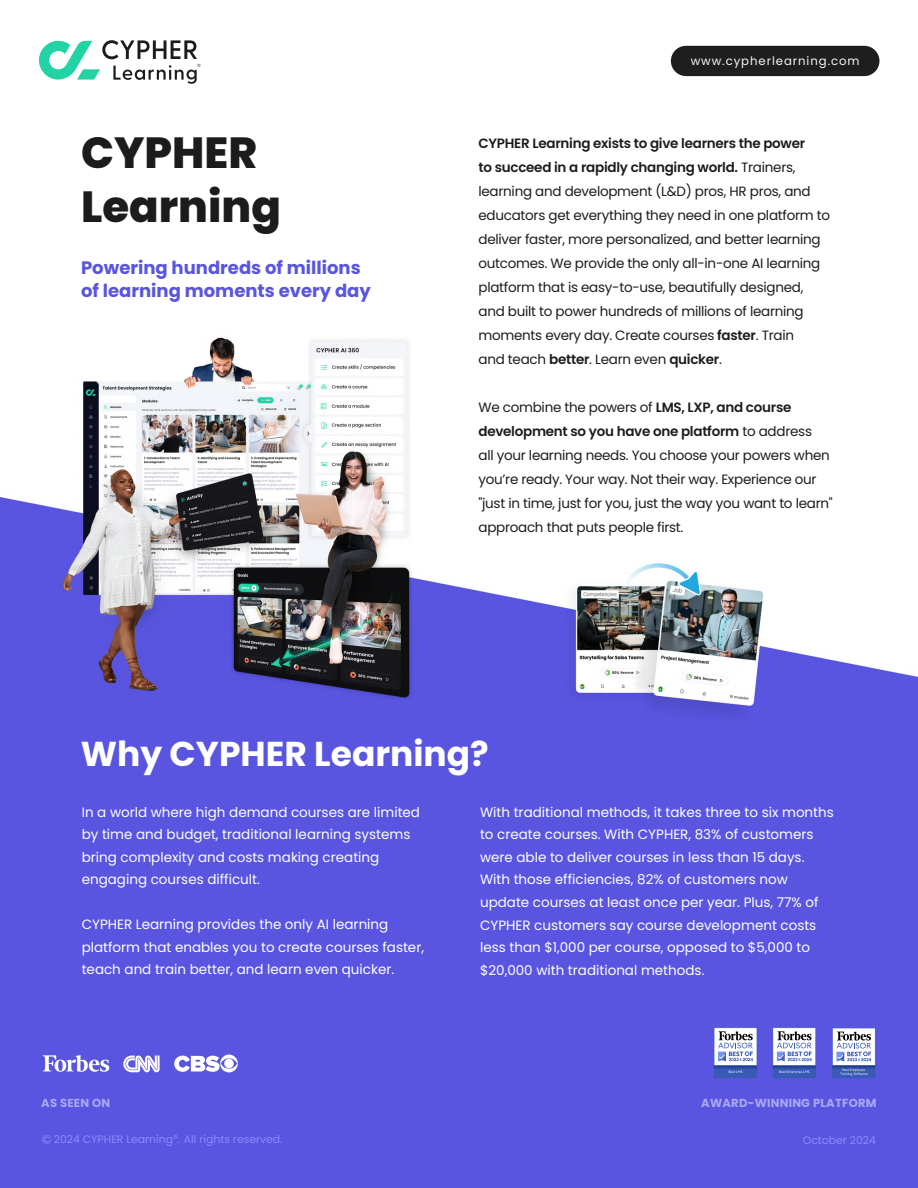
<style>
.page{position:relative;width:918px;height:1188px;background:#fff}
.page>*{position:absolute;margin:0;border:0;box-sizing:border-box;transform-origin:0 0}
.t1{font:800 43.5px/54px "Poppins";color:#1c1c1c}
.t2{font:700 34.5px "Poppins";color:#fff}
.t3{font:700 18px/24px "Poppins";color:#5955e0}
.t4{font:13.5px/24px "Poppins";letter-spacing:-.02em;color:#1b1c1c}
.t5{font:13.5px/22.5px "Poppins";color:#fff}
.t6{font:11.7px "Poppins";letter-spacing:.08em;color:#f5f5f5}
.t7{font:700 11.55px "Poppins";letter-spacing:.02em;color:#a8a8f6}
.t8{font:10.8px "Poppins";color:#8a8aff}
.s1{font-weight:600}
.s2{font-size:13.05px}
.s3{font-family:"Koz Go Pr 6 N"}
</style>
<div class="page">
<div style="left:671px;top:46px;width:208px;height:30px;background:#1e1e1e;border-radius:15px"></div>
<div style="left:0;top:753px;width:918px;height:435px;background:#5955e0"></div>
<img style="left:0;top:337px;width:918px;height:416px">
<svg style="left:174px;top:1055px;width:64px;height:17px"></svg>
<svg style="left:123px;top:1056px;width:37px;height:16px"></svg>
<svg style="left:43px;top:1055px;width:66px;height:17px"></svg>
<svg style="left:39px;top:40px;width:161px;height:44px"></svg>
<svg style="left:714px;top:1028px;width:43px;height:50px"></svg>
<svg style="left:773px;top:1028px;width:43px;height:50px"></svg>
<svg style="left:832px;top:1028px;width:43px;height:50px"></svg>
<h1 class="t1" style="left:81px;top:126px;width:201px">CYPHER<br>Learning</h1>
<h3 class="t3" style="left:81px;top:255px;width:291px">Powering hundreds of millions of learning moments every day</h3>
<p class="t6" style="left:691px;top:54px;width:170px">www.cypherlearning.com</p>
<p class="t4" style="left:479px;top:131px;width:353px"><span class="s1">CYPHER Learning exists to give learners the power<br>to succeed in a rapidly changing world.</span> Trainers, learning and development (L&amp;D) pros, HR pros, and educators get everything they need in one platform to deliver faster, more personalized, and better learning outcomes. We provide the only all-in-one AI learning platform that is easy-to-use, beautifully designed, and built to power hundreds of millions of learning moments every day. Create courses <span class="s1">faster</span>. Train<br>and teach <span class="s1">better</span>. Learn even <span class="s1">quicker</span>.</p>
<p class="t4" style="left:479px;top:395px;width:356px">We combine the powers of <span class="s1">LMS, LXP, and course development so you have one platform</span> to address<br>all your learning needs. You choose your powers when you’re ready. Your way. Not their way. Experience our "just in time, just for you, just the way you want to learn" approach that puts people first.</p>
<h2 class="t2" style="left:81px;top:734px;width:409px">Why CYPHER Learning?</h2>
<p class="t5" style="left:82px;top:801px;width:340px">In a world where high demand courses are limited by time and budget, traditional learning systems bring complexity and costs making creating engaging courses difficult.</p>
<p class="t5" style="left:82px;top:914px;width:344px">CYPHER Learning provides the only AI learning platform that enables you to create courses faster, teach and train better, and learn even quicker.</p>
<p class="t5" style="left:480px;top:801px;width:355px">With traditional methods, it takes three to six months to create courses. With CYPHER, 83% of customers were able to deliver courses in less than 15 days.<br>With those efficiencies, 82% of customers now update courses at least once per year. Plus, 77% of CYPHER customers say course development costs less than $1,000 per course, opposed to $5,000 to $20,000 with traditional methods.</p>
<p class="t7" style="left:41px;top:1096px;width:70px">AS SEEN ON</p>
<p class="t7" style="left:701px;top:1096px;width:177px">AWARD-WINNING PLATFORM</p>
<p class="t8" style="left:42px;top:1133px;width:243px"><span class="s2">©</span> 2024 CYPHER Learning<span class="s3">®</span>. All rights reserved.</p>
<p class="t8" style="left:803px;top:1134px;width:75px">October 2024</p>
</div>
